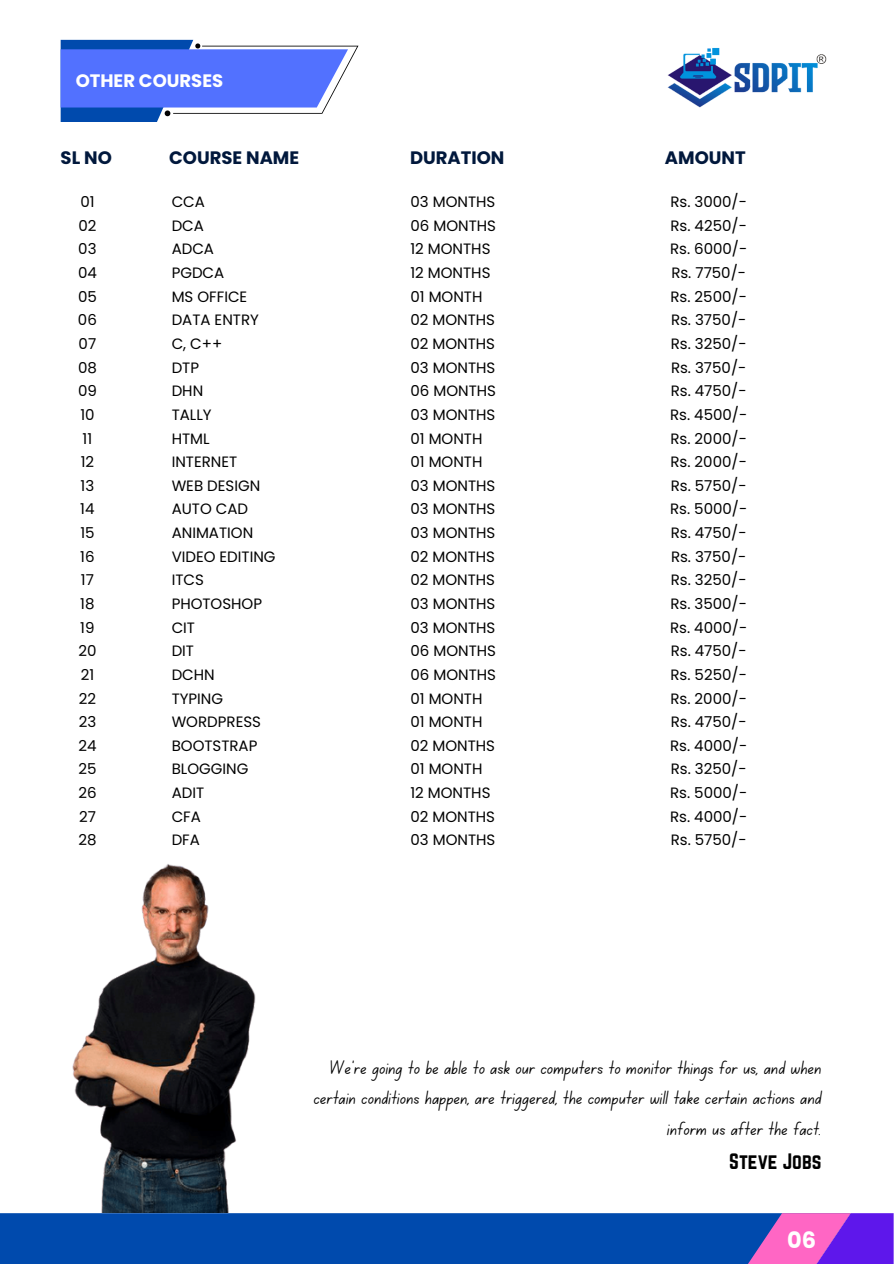
<style>
.page{position:relative;width:894px;height:1264px;background:#fff}
.page>*{position:absolute;margin:0;border:0;box-sizing:border-box;transform-origin:0 0}
.t1{font:700 22.5px "Poppins";color:#fff}
.t2{font:19.5px/30.3px "Canva School Font";color:#000;text-align:right}
.t3{font:19.5px "Norwester";color:#000}
.t4{font:700 18px "Poppins";color:#01183c}
.t5{font:700 18px "Poppins";color:#fff}
.t6{font:15px/23.7px "Poppins";color:#000}
</style>
<div class="page">
<svg style="left:0;top:1213px;width:893px;height:50px;background:#1a49b3"></svg>
<img style="left:667px;top:47px;width:160px;height:61px">
<svg style="left:61px;top:40px;width:297px;height:82px"></svg>
<img style="left:72px;top:864px;width:184px;height:348px">
<h1 class="t5" style="left:76px;top:68px;width:149px">OTHER COURSES</h1>
<p class="t4" style="left:61px;top:145px;width:53px">SL NO</p>
<p class="t4" style="left:169px;top:145px;width:131px">COURSE NAME</p>
<p class="t4" style="left:410px;top:145px;width:96px">DURATION</p>
<p class="t4" style="left:664px;top:145px;width:82px">AMOUNT</p>
<p class="t6" style="left:80px;top:190px;width:16px">01</p>
<p class="t6" style="left:78px;top:214px;width:20px">02</p>
<p class="t6" style="left:78px;top:237px;width:20px">03</p>
<p class="t6" style="left:78px;top:261px;width:20px">04</p>
<p class="t6" style="left:78px;top:284px;width:20px">05</p>
<p class="t6" style="left:78px;top:308px;width:20px">06</p>
<p class="t6" style="left:79px;top:332px;width:19px">07</p>
<p class="t6" style="left:78px;top:355px;width:20px">08</p>
<p class="t6" style="left:78px;top:379px;width:20px">09</p>
<p class="t6" style="left:80px;top:403px;width:16px">10</p>
<p class="t6" style="left:83px;top:426px;width:11px">11</p>
<p class="t6" style="left:81px;top:450px;width:15px">12</p>
<p class="t6" style="left:81px;top:473px;width:15px">13</p>
<p class="t6" style="left:80px;top:497px;width:16px">14</p>
<p class="t6" style="left:80px;top:521px;width:16px">15</p>
<p class="t6" style="left:80px;top:544px;width:16px">16</p>
<p class="t6" style="left:81px;top:568px;width:14px">17</p>
<p class="t6" style="left:80px;top:592px;width:16px">18</p>
<p class="t6" style="left:80px;top:615px;width:16px">19</p>
<p class="t6" style="left:78px;top:639px;width:20px">20</p>
<p class="t6" style="left:81px;top:662px;width:15px">21</p>
<p class="t6" style="left:79px;top:686px;width:19px">22</p>
<p class="t6" style="left:79px;top:710px;width:19px">23</p>
<p class="t6" style="left:78px;top:733px;width:20px">24</p>
<p class="t6" style="left:78px;top:757px;width:20px">25</p>
<p class="t6" style="left:78px;top:781px;width:20px">26</p>
<p class="t6" style="left:79px;top:804px;width:18px">27</p>
<h3 class="t6" style="left:78px;top:828px;width:20px">28</h3>
<h3 class="t6" style="left:172px;top:190px;width:105px">CCA<br>DCA<br>ADCA<br>PGDCA<br>MS OFFICE<br>DATA ENTRY<br>C, C++<br>DTP<br>DHN<br>TALLY<br>HTML<br>INTERNET<br>WEB DESIGN<br>AUTO CAD<br>ANIMATION<br>VIDEO EDITING<br>ITCS<br>PHOTOSHOP<br>CIT<br>DIT<br>DCHN<br>TYPING<br>WORDPRESS<br>BOOTSTRAP<br>BLOGGING<br>ADIT<br>CFA<br>DFA</h3>
<p class="t6" style="left:410px;top:190px;width:87px">03 MONTHS<br>06 MONTHS<br>12 MONTHS<br>12 MONTHS<br>01 MONTH<br>02 MONTHS<br>02 MONTHS<br>03 MONTHS<br>06 MONTHS<br>03 MONTHS<br>01 MONTH<br>01 MONTH<br>03 MONTHS<br>03 MONTHS<br>03 MONTHS<br>02 MONTHS<br>02 MONTHS<br>03 MONTHS<br>03 MONTHS<br>06 MONTHS<br>06 MONTHS<br>01 MONTH<br>01 MONTH<br>02 MONTHS<br>01 MONTH<br>12 MONTHS<br>02 MONTHS<br>03 MONTHS</p>
<p class="t6" style="left:670px;top:190px;width:78px">Rs. 3000/-</p>
<p class="t6" style="left:670px;top:214px;width:78px">Rs. 4250/-</p>
<p class="t6" style="left:670px;top:237px;width:79px">Rs. 6000/-</p>
<p class="t6" style="left:671px;top:261px;width:76px">Rs. 7750/-</p>
<p class="t6" style="left:670px;top:284px;width:78px">Rs. 2500/-</p>
<p class="t6" style="left:670px;top:308px;width:77px">Rs. 3750/-</p>
<p class="t6" style="left:670px;top:332px;width:77px">Rs. 3250/-</p>
<p class="t6" style="left:670px;top:355px;width:77px">Rs. 3750/-</p>
<p class="t6" style="left:670px;top:379px;width:77px">Rs. 4750/-</p>
<p class="t6" style="left:670px;top:403px;width:79px">Rs. 4500/-</p>
<p class="t6" style="left:670px;top:426px;width:78px">Rs. 2000/-</p>
<p class="t6" style="left:670px;top:450px;width:78px">Rs. 2000/-</p>
<p class="t6" style="left:670px;top:473px;width:77px">Rs. 5750/-</p>
<p class="t6" style="left:670px;top:497px;width:79px">Rs. 5000/-</p>
<p class="t6" style="left:670px;top:521px;width:77px">Rs. 4750/-</p>
<p class="t6" style="left:670px;top:544px;width:77px">Rs. 3750/-</p>
<p class="t6" style="left:670px;top:568px;width:77px">Rs. 3250/-</p>
<p class="t6" style="left:670px;top:592px;width:78px">Rs. 3500/-</p>
<p class="t6" style="left:670px;top:615px;width:79px">Rs. 4000/-</p>
<p class="t6" style="left:670px;top:639px;width:77px">Rs. 4750/-</p>
<p class="t6" style="left:670px;top:662px;width:78px">Rs. 5250/-</p>
<p class="t6" style="left:670px;top:686px;width:78px">Rs. 2000/-</p>
<p class="t6" style="left:670px;top:710px;width:77px">Rs. 4750/-</p>
<p class="t6" style="left:670px;top:733px;width:79px">Rs. 4000/-</p>
<p class="t6" style="left:670px;top:757px;width:77px">Rs. 3250/-</p>
<p class="t6" style="left:670px;top:781px;width:79px">Rs. 5000/-</p>
<p class="t6" style="left:670px;top:804px;width:79px">Rs. 4000/-</p>
<p class="t6" style="left:670px;top:828px;width:77px">Rs. 5750/-</p>
<h2 class="t2" style="left:313px;top:1054px;width:509px">We’re going to be able to ask our computers to monitor things for us, and when certain conditions happen, are triggered, the computer will take certain actions and inform us after the fact.</h2>
<h2 class="t3" style="left:729px;top:1149px;width:94px">STEVE JOBS</h2>
<p class="t1" style="left:786px;top:1224px;width:30px">06</p>
</div>
